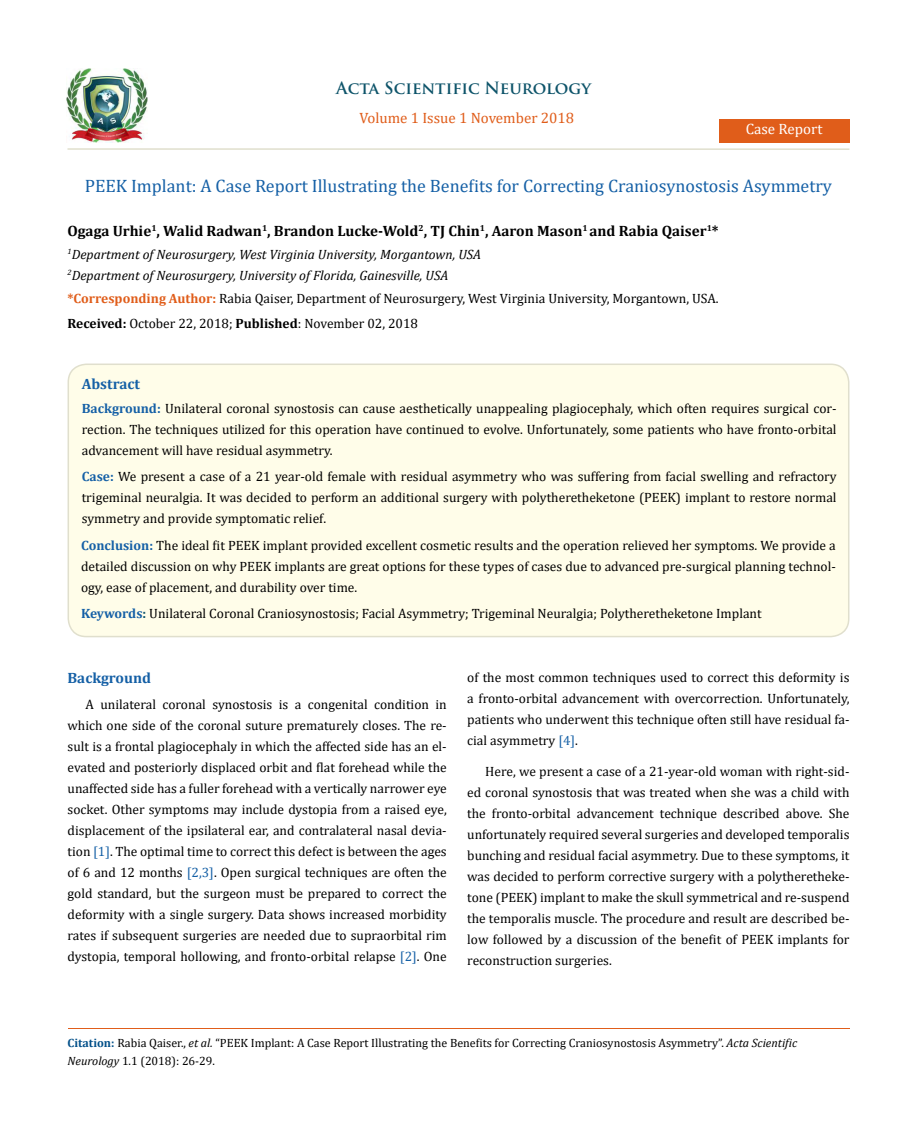
<style>
.page{position:relative;width:917px;height:1136px;background:#fff}
.page>*{position:absolute;margin:0;border:0;box-sizing:border-box;transform-origin:0 0}
.t1{font:18px "Cambria";color:#1560a6}
.t2{font:700 16.5px "Trajan Pro";letter-spacing:-.005em;color:#0e546a}
.t3{font:700 15px "Cambria";color:#000}
.t4{font:15px "Cambria";color:#e05d1a}
.t5{font:700 15px "Cambria";color:#1560a6}
.t6{font:15px "Cambria";color:#fff}
.t7{font:13.5px/21px "Cambria";color:#000;text-align:justify}
.t8{font:italic 13.5px/21px "Cambria";color:#000}
.t9{font:12px/18px "Cambria";color:#000}
.s1{font-weight:700;color:#e05d1a}
.s2{font-weight:700}
.s3{font-weight:700;color:#1560a6}
.s4{font-weight:700;color:#0e546a}
.s5{color:#1560a6}
.s6{font-weight:700;color:#035089}
.s7{font-style:italic}
</style>
<div class="page">
<img style="left:67px;top:68px;width:80px;height:74px">
<div style="left:718px;top:119px;width:131px;height:23px;background:#e05d1a"></div>
<div style="left:68px;top:364px;width:780px;height:272px;background:#fffde9;border-radius:18px"></div>
<div style="left:68px;top:363px;width:781px;height:274px;border:2px solid #e0dfcd;border-radius:18px"></div>
<hr style="left:68px;top:1028px;width:781px;height:1px;background:#e05d1a">
<hr style="left:67px;top:148px;width:782px;height:2px;background:#e0dfcd">
<p class="t2" style="left:336px;top:77px;width:256px">Acta Scientific Neurology</p>
<p class="t4" style="left:359px;top:109px;width:216px">Volume 1 Issue 1 November 2018</p>
<p class="t6" style="left:745px;top:120px;width:78px">Case Report</p>
<h1 class="t1" style="left:85px;top:175px;width:748px">PEEK Implant: A Case Report Illustrating the Benefits for Correcting Craniosynostosis Asymmetry</h1>
<p class="t3" style="left:68px;top:220px;width:652px">Ogaga Urhie<sup>1</sup>, Walid Radwan<sup>1</sup>, Brandon Lucke-Wold<sup>2</sup>, TJ Chin<sup>1</sup>, Aaron Mason<sup>1</sup> and Rabia Qaiser<sup>1</sup>*</p>
<p class="t8" style="left:68px;top:243px;width:415px"><sup>1</sup>Department of Neurosurgery, West Virginia University, Morgantown, USA<br><sup>2</sup>Department of Neurosurgery, University of Florida, Gainesville, USA</p>
<p class="t7" style="left:68px;top:287px;width:652px"><span class="s1">*Corresponding Author:</span> Rabia Qaiser, Department of Neurosurgery, West Virginia University, Morgantown, USA.</p>
<p class="t7" style="left:68px;top:313px;width:352px"><span class="s2">Received:</span> October 22, 2018; <span class="s2">Published</span>: November 02, 2018</p>
<p class="t5" style="left:82px;top:373px;width:60px">Abstract</p>
<p class="t7" style="left:82px;top:398px;width:756px"><span class="s3">Background:</span> Unilateral coronal synostosis can cause aesthetically unappealing plagiocephaly, which often requires surgical cor&shy;rection. The techniques utilized for this operation have continued to evolve. Unfortunately, some patients who have fronto-orbital advancement will have residual asymmetry.</p>
<p class="t7" style="left:82px;top:465px;width:756px"><span class="s3">Case:</span> We present a case of a 21 year-old female with residual asymmetry who was suffering from facial swelling and refractory trigeminal neuralgia. It was decided to perform an additional surgery with polytheretheketone (PEEK) implant to restore normal symmetry and provide symptomatic relief.</p>
<p class="t7" style="left:81px;top:534px;width:756px"><span class="s3">Conclusion:</span> The ideal fit PEEK implant provided excellent cosmetic results and the operation relieved her symptoms. We provide a detailed discussion on why PEEK implants are great options for these types of cases due to advanced pre-surgical planning technol&shy;ogy, ease of placement, and durability over time.</p>
<p class="t7" style="left:81px;top:602px;width:682px"><span class="s3">Keywords</span><span class="s4">:</span> Unilateral Coronal Craniosynostosis; Facial Asymmetry; Trigeminal Neuralgia; Polytheretheketone Implant</p>
<p class="t5" style="left:68px;top:667px;width:85px">Background</p>
<p class="t7" style="left:68px;top:694px;width:381px;text-indent:18px">A unilateral coronal synostosis is a congenital condition in which one side of the coronal suture prematurely closes. The re&shy;sult is a frontal plagiocephaly in which the affected side has an el&shy;evated and posteriorly displaced orbit and flat forehead while the unaffected side has a fuller forehead with a vertically narrower eye socket. Other symptoms may include dystopia from a raised eye, displacement of the ipsilateral ear, and contralateral nasal devia&shy;tion <span class="s5">[1]</span>. The optimal time to correct this defect is between the ages of 6 and 12 months <span class="s5">[2,3]</span>. Open surgical techniques are often the gold standard, but the surgeon must be prepared to correct the deformity with a single surgery. Data shows increased morbidity rates if subsequent surgeries are needed due to supraorbital rim dystopia, temporal hollowing, and fronto-orbital relapse <span class="s5">[2]</span>. One</p>
<p class="t7" style="left:467px;top:667px;width:384px">of the most common techniques used to correct this deformity is a fronto-orbital advancement with overcorrection. Unfortunately, patients who underwent this technique often still have residual fa&shy;cial asymmetry <span class="s5">[4]</span>.</p>
<p class="t7" style="left:467px;top:760px;width:384px;text-indent:18px">Here, we present a case of a 21-year-old woman with right-sid&shy;ed coronal synostosis that was treated when she was a child with the fronto-orbital advancement technique described above. She unfortunately required several surgeries and developed temporalis bunching and residual facial asymmetry. Due to these symptoms, it was decided to perform corrective surgery with a polytheretheke&shy;tone (PEEK) implant to make the skull symmetrical and re-suspend the temporalis muscle. The procedure and result are described be&shy;low followed by a discussion of the benefit of PEEK implants for reconstruction surgeries.</p>
<p class="t9" style="left:68px;top:1034px;width:731px"><span class="s6">Citation:</span> Rabia Qaiser., <span class="s7">et al.</span> “PEEK Implant: A Case Report Illustrating the Benefits for Correcting Craniosynostosis Asymmetry”. <span class="s7">Acta Scientific<br>Neurology</span> 1.1 (2018): 26-29.</p>
</div>
